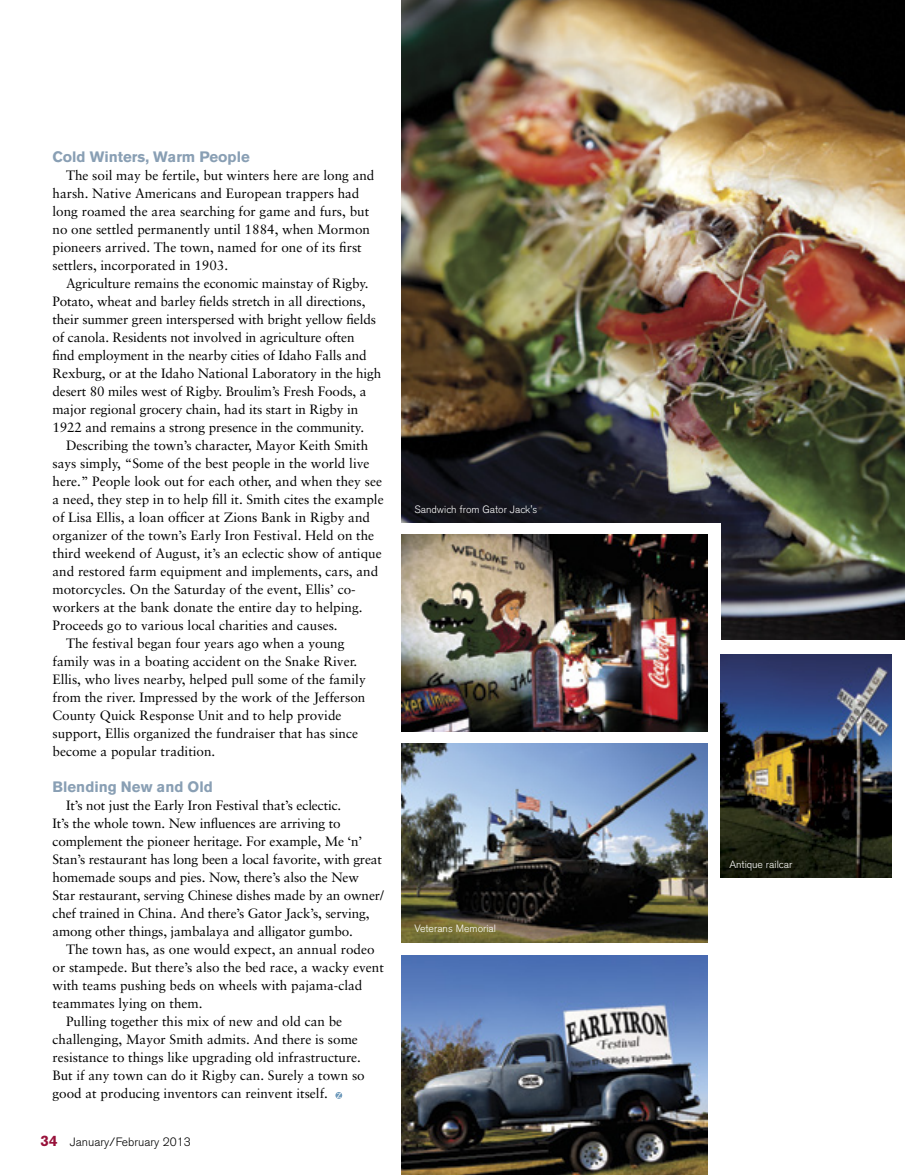
<style>
.page{position:relative;width:905px;height:1175px;background:#fff}
.page>*{position:absolute;margin:0;border:0;box-sizing:border-box;transform-origin:0 0}
.t1{font:700 15px "Akzidenz Grotesk BE";color:#899fb4}
.t2{font:13.5px "Sabon";color:#000}
.t3{font:300 12px "Akzidenz Grotesk BE";color:#000}
.t4{font:300 10.5px "Akzidenz Grotesk BE";color:#fff}
.s1{font-weight:700;font-size:15px;color:#98113a}
</style>
<div class="page">
<img style="left:402px;top:0;width:502px;height:639px">
<div style="left:396px;top:523px;width:324px;height:179px;background:#fff"></div>
<img style="left:402px;top:534px;width:305px;height:197px">
<img style="left:402px;top:743px;width:305px;height:199px">
<img style="left:402px;top:955px;width:305px;height:219px">
<img style="left:720px;top:655px;width:171px;height:222px">
<svg style="left:336px;top:1092px;width:5px;height:6px"></svg>
<p class="t1" style="left:52px;top:148px;width:199px">Cold Winters, Warm People</p>
<p class="t2" style="left:66px;top:167px;width:310px">The soil may be fertile, but winters here are long and</p>
<p class="t2" style="left:52px;top:185px;width:308px">harsh. Native Americans and European trappers had</p>
<p class="t2" style="left:52px;top:203px;width:318px">long roamed the area searching for game and furs, but</p>
<p class="t2" style="left:52px;top:221px;width:319px">no one settled permanently until 1884, when Mormon</p>
<p class="t2" style="left:52px;top:239px;width:311px">pioneers arrived. The town, named for one of its first</p>
<p class="t2" style="left:52px;top:257px;width:177px">settlers, incorporated in 1903.</p>
<p class="t2" style="left:66px;top:275px;width:304px">Agriculture remains the economic mainstay of Rigby.</p>
<p class="t2" style="left:52px;top:293px;width:314px">Potato, wheat and barley fields stretch in all directions,</p>
<p class="t2" style="left:52px;top:311px;width:325px">their summer green interspersed with bright yellow fields</p>
<p class="t2" style="left:52px;top:329px;width:303px">of canola. Residents not involved in agriculture often</p>
<p class="t2" style="left:52px;top:347px;width:315px">find employment in the nearby cities of Idaho Falls and</p>
<p class="t2" style="left:52px;top:365px;width:330px">Rexburg, or at the Idaho National Laboratory in the high</p>
<p class="t2" style="left:52px;top:383px;width:315px">desert 80 miles west of Rigby. Broulim’s Fresh Foods, a</p>
<p class="t2" style="left:52px;top:401px;width:307px">major regional grocery chain, had its start in Rigby in</p>
<p class="t2" style="left:52px;top:419px;width:313px">1922 and remains a strong presence in the community.</p>
<p class="t2" style="left:66px;top:437px;width:304px">Describing the town’s character, Mayor Keith Smith</p>
<p class="t2" style="left:52px;top:455px;width:318px">says simply, “Some of the best people in the world live</p>
<p class="t2" style="left:52px;top:473px;width:331px">here.” People look out for each other, and when they see</p>
<p class="t2" style="left:52px;top:491px;width:333px">a need, they step in to help fill it. Smith cites the example</p>
<p class="t2" style="left:52px;top:509px;width:319px">of Lisa Ellis, a loan officer at Zions Bank in Rigby and</p>
<p class="t2" style="left:52px;top:527px;width:323px">organizer of the town’s Early Iron Festival. Held on the</p>
<p class="t2" style="left:52px;top:545px;width:331px">third weekend of August, it’s an eclectic show of antique</p>
<p class="t2" style="left:52px;top:563px;width:327px">and restored farm equipment and implements, cars, and</p>
<p class="t2" style="left:52px;top:581px;width:305px">motorcycles. On the Saturday of the event, Ellis’ co-</p>
<p class="t2" style="left:52px;top:599px;width:311px">workers at the bank donate the entire day to helping.</p>
<p class="t2" style="left:52px;top:617px;width:287px">Proceeds go to various local charities and causes.</p>
<p class="t2" style="left:66px;top:635px;width:280px">The festival began four years ago when a young</p>
<p class="t2" style="left:52px;top:653px;width:306px">family was in a boating accident on the Snake River.</p>
<p class="t2" style="left:52px;top:671px;width:315px">Ellis, who lives nearby, helped pull some of the family</p>
<p class="t2" style="left:52px;top:689px;width:314px">from the river. Impressed by the work of the Jefferson</p>
<p class="t2" style="left:52px;top:707px;width:290px">County Quick Response Unit and to help provide</p>
<p class="t2" style="left:52px;top:725px;width:307px">support, Ellis organized the fundraiser that has since</p>
<p class="t2" style="left:52px;top:743px;width:164px">become a popular tradition.</p>
<p class="t1" style="left:52px;top:778px;width:162px">Blending New and Old</p>
<p class="t2" style="left:66px;top:797px;width:277px">It’s not just the Early Iron Festival that’s eclectic.</p>
<p class="t2" style="left:52px;top:815px;width:289px">It’s the whole town. New influences are arriving to</p>
<p class="t2" style="left:52px;top:833px;width:311px">complement the pioneer heritage. For example, Me ‘n’</p>
<p class="t2" style="left:52px;top:851px;width:331px">Stan’s restaurant has long been a local favorite, with great</p>
<p class="t2" style="left:52px;top:869px;width:308px">homemade soups and pies. Now, there’s also the New</p>
<p class="t2" style="left:52px;top:887px;width:333px">Star restaurant, serving Chinese dishes made by an owner/</p>
<p class="t2" style="left:52px;top:905px;width:318px">chef trained in China. And there’s Gator Jack’s, serving,</p>
<p class="t2" style="left:52px;top:923px;width:302px">among other things, jambalaya and alligator gumbo.</p>
<p class="t2" style="left:66px;top:941px;width:310px">The town has, as one would expect, an annual rodeo</p>
<p class="t2" style="left:52px;top:959px;width:333px">or stampede. But there’s also the bed race, a wacky event</p>
<p class="t2" style="left:52px;top:977px;width:311px">with teams pushing beds on wheels with pajama-clad</p>
<p class="t2" style="left:52px;top:995px;width:151px">teammates lying on them.</p>
<p class="t2" style="left:66px;top:1013px;width:278px">Pulling together this mix of new and old can be</p>
<p class="t2" style="left:52px;top:1031px;width:307px">challenging, Mayor Smith admits. And there is some</p>
<p class="t2" style="left:52px;top:1049px;width:310px">resistance to things like upgrading old infrastructure.</p>
<p class="t2" style="left:52px;top:1067px;width:314px">But if any town can do it Rigby can. Surely a town so</p>
<p class="t2" style="left:52px;top:1085px;width:277px">good at producing inventors can reinvent itself.</p>
<p class="t3" style="left:40px;top:1134px;width:152px"><span class="s1">34</span> January/February 2013</p>
<p class="t4" style="left:414px;top:503px;width:124px">Sandwich from Gator Jack's</p>
<p class="t4" style="left:414px;top:923px;width:83px">Veterans Memorial</p>
<p class="t4" style="left:729px;top:858px;width:65px">Antique railcar</p>
</div>
